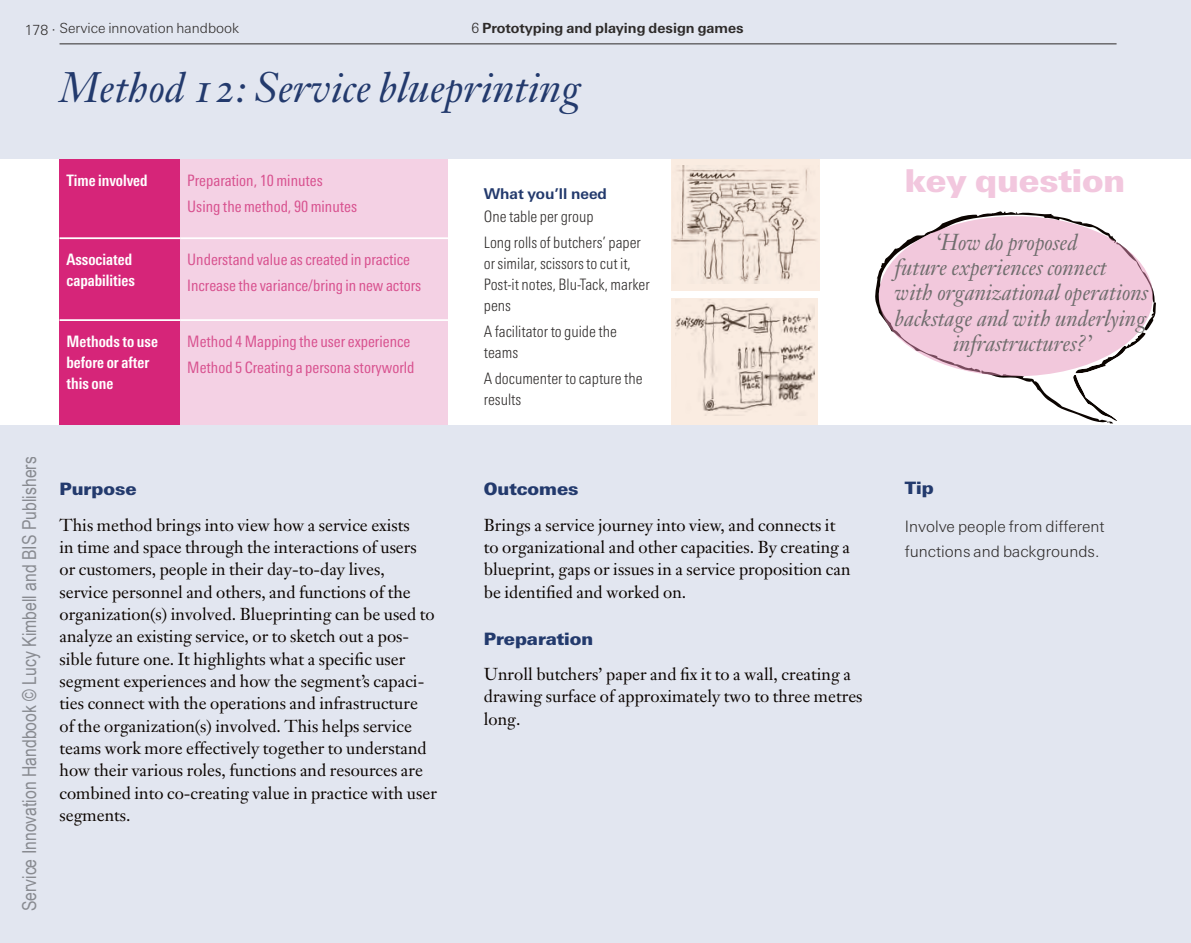
<style>
.page{position:relative;width:1191px;height:943px;background:#fff}
.page>*{position:absolute;margin:0;border:0;box-sizing:border-box;transform-origin:0 0}
.Method_title{font:italic 42px "Janson Text";color:#233a6d}
.key_question_head{font:900 31.5px "Linotype Univers Basic";color:#f2c7de}
.Text_para{font:italic 22.75px "Janson Text";color:#6f6d6d;scale:.95 1}
.t1{font:19.25px "Arial Narrow";color:rgb(0 0 0/.4)}
.Text_para-2{font:17.15px/22.4px "Janson Text";color:#0b0400}
.A_head{font:900 17.15px "Linotype Univers Basic";color:#233a6d}
.Table_row_content{font:condensed 15.75px "Linotype Univers";color:#d8528f}
.matrix_caption_9_12{font:300 condensed 15.75px/21px "Linotype Univers";color:#2e2b2a}
.table_row_head{font:700 condensed 15.75px/21px "Linotype Univers";color:#fff}
.figure_and_caption_t{font:300 15.75px/24.5px "Linotype Univers Basic";color:#2e2b2a}
.B_head{font:700 14.88px "Linotype Univers Basic";color:#233a6d}
.t2{font:700 14px "Linotype Univers Basic";color:#2e2b2a}
.t3{font:300 14px "Linotype Univers Basic";color:#2e2b2a}
.s1{font-size:15.75px}
.s2{font-weight:300}
.s3{font-family:"Janson Text Italic Os F";font-style:normal}
</style>
<div class="page">
<div style="left:0;top:0;width:1190px;height:942px;background:#e2e6f0"></div>
<hr style="left:59px;top:43px;width:1057px;height:1px;background:#2e2b2a">
<div style="left:0;top:159px;width:1190px;height:265px;background:#fff"></div>
<svg style="left:671px;top:159px;width:149px;height:131px;background:#e9dbd0"></svg>
<svg style="left:671px;top:298px;width:146px;height:126px;background:#e8dacf"></svg>
<div style="left:60px;top:159px;width:120px;height:79px;background:#d62579"></div>
<div style="left:180px;top:159px;width:268px;height:79px;background:#f4d1e4"></div>
<div style="left:60px;top:238px;width:120px;height:82px;background:#d62579"></div>
<div style="left:180px;top:238px;width:268px;height:82px;background:#f4d1e4"></div>
<div style="left:60px;top:320px;width:120px;height:104px;background:#d62579"></div>
<div style="left:180px;top:320px;width:268px;height:104px;background:#f4d1e4"></div>
<hr style="left:180px;top:237px;width:268px;height:2px;background:#fff">
<hr style="left:180px;top:319px;width:268px;height:2px;background:#fff">
<hr style="left:59px;top:237px;width:121px;height:2px;background:#fff">
<hr style="left:59px;top:319px;width:121px;height:2px;background:#fff">
<svg style="left:875px;top:211px;width:281px;height:212px"></svg>
<div style="left:878px;top:216px;width:274px;height:160px;background:#f2c8dc;border-radius:50%"></div>
<p class="t3" style="left:25px;top:20px;width:216px">178 <span class="s1">·</span> Service innovation handbook</p>
<p class="t2" style="left:471px;top:20px;width:274px"><span class="s2">6</span> Prototyping and playing design games</p>
<p class="Method_title" style="left:59px;top:61px;width:522px">Method <span class="s3">12</span>: Service blueprinting</p>
<p class="table_row_head" style="left:66px;top:170px;width:82px">Time involved</p>
<p class="Table_row_content" style="left:187px;top:171px;width:137px">Preparation, 10 minutes</p>
<p class="Table_row_content" style="left:187px;top:197px;width:171px">Using the method, 90 minutes</p>
<p class="table_row_head" style="left:66px;top:249px;width:70px">Associated capabilities</p>
<p class="Table_row_content" style="left:187px;top:251px;width:224px">Understand value as created in practice</p>
<p class="Table_row_content" style="left:187px;top:277px;width:235px">Increase the variance/bring in new actors</p>
<p class="table_row_head" style="left:66px;top:331px;width:93px">Methods to use before or after this one</p>
<p class="Table_row_content" style="left:187px;top:332px;width:225px">Method 4 Mapping the user experience</p>
<p class="Table_row_content" style="left:187px;top:358px;width:229px">Method 5 Creating a persona storyworld</p>
<p class="t1" style="left:15px;top:911px;width:456px;rotate:-90deg">Service Innovation Handbook © Lucy Kimbell and BIS Publishers</p>
<p class="A_head" style="left:59px;top:478px;width:78px">Purpose</p>
<p class="Text_para-2" style="left:59px;top:513px;width:379px">This method brings into view how a service exists<br>in time and space through the interactions of users<br>or customers, people in their day-to-day lives, service personnel and others, and functions of the organization(s) involved. Blueprinting can be used to analyze an existing service, or to sketch out a pos&shy;sible future one. It highlights what a specific user segment experiences and how the segment’s capaci&shy;ties connect with the operations and infrastructure<br>of the organization(s) involved. This helps service teams work more effectively together to understand how their various roles, functions and resources are combined into co-creating value in practice with user segments.</p>
<p class="B_head" style="left:484px;top:184px;width:125px">What you’ll need</p>
<p class="matrix_caption_9_12" style="left:484px;top:206px;width:111px">One table per group</p>
<p class="matrix_caption_9_12" style="left:484px;top:232px;width:167px">Long rolls of butchers’ paper or similar, scissors to cut it,<br>Post-it notes, Blu-Tack, marker pens</p>
<p class="matrix_caption_9_12" style="left:484px;top:321px;width:135px">A facilitator to guide the teams</p>
<p class="matrix_caption_9_12" style="left:484px;top:368px;width:160px">A documenter to capture the results</p>
<p class="A_head" style="left:484px;top:478px;width:96px">Outcomes</p>
<p class="Text_para-2" style="left:484px;top:513px;width:368px">Brings a service journey into view, and connects it to organizational and other capacities. By creating a blueprint, gaps or issues in a service proposition can be identified and worked on.</p>
<p class="A_head" style="left:484px;top:627px;width:111px">Preparation</p>
<p class="Text_para-2" style="left:484px;top:662px;width:380px">Unroll butchers’ paper and fix it to a wall, creating a drawing surface of approximately two to three metres long.</p>
<p class="key_question_head" style="left:904px;top:161px;width:222px">key question</p>
<p class="Text_para" style="left:935px;top:228px;width:151px">‘How do proposed</p>
<p class="Text_para" style="left:895px;top:253px;width:224px">future experiences connect</p>
<p class="Text_para" style="left:895px;top:278px;width:268px">with organizational operations</p>
<p class="Text_para" style="left:895px;top:303px;width:266px">backstage and with underlying</p>
<p class="Text_para" style="left:953px;top:329px;width:147px">infrastructures?’</p>
<p class="A_head" style="left:904px;top:477px;width:30px">Tip</p>
<p class="figure_and_caption_t" style="left:904px;top:514px;width:201px">Involve people from different functions and backgrounds.</p>
</div>
